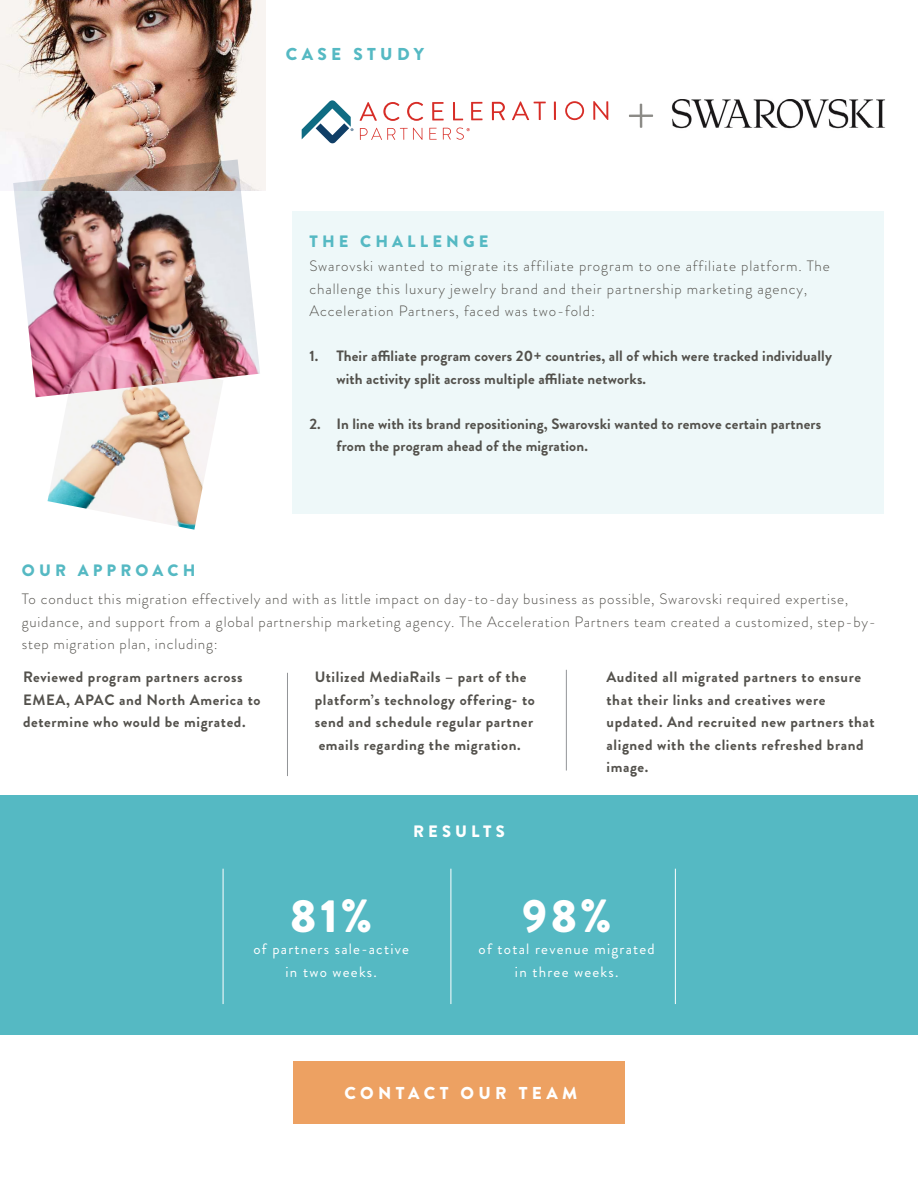
<style>
.page{position:relative;width:918px;height:1188px;background:#fff}
.page>*{position:absolute;margin:0;border:0;box-sizing:border-box;transform-origin:0 0}
.t1{font:300 58.8px "Brandon Grotesque";color:#8c8b87}
.t2{font:900 46.5px "Brandon Grotesque";color:#fff}
.t3{font:900 17.25px "Brandon Grotesque";letter-spacing:.25em;color:#fff}
.t4{font:900 17.25px "Brandon Grotesque";letter-spacing:.25em;color:#55b9c3}
.t5{font:900 16.5px "Brandon Grotesque";letter-spacing:.25em;color:#55b9c3}
.t6{font:900 16.5px "Brandon Grotesque";letter-spacing:.25em;color:#fff}
.t7{font:300 15px/22.5px "Brandon Grotesque";letter-spacing:.05em;color:#53514c}
.t8{font:700 15px/22.5px "Brandon Grotesque";letter-spacing:.04em;color:#53514c}
.t9{font:700 15px/22.5px "Brandon Grotesque";letter-spacing:.01em;color:#53514c}
.t10{font:15px/22.5px "Brandon Grotesque";letter-spacing:.08em;color:#fff;text-align:center}
</style>
<div class="page">
<div style="left:0;top:795px;width:918px;height:240px;background:#55b9c3"></div>
<div style="left:292px;top:212px;width:592px;height:302px;background:#eef8f9"></div>
<img style="left:0;top:0;width:266px;height:191px">
<img style="left:48px;top:397px;width:172px;height:133px">
<hr style="left:451px;top:869px;width:1px;height:135px;background:#fff">
<hr style="left:675px;top:869px;width:1px;height:135px;background:#fff">
<img style="left:13px;top:159px;width:247px;height:238px">
<div style="left:293px;top:1061px;width:332px;height:63px;background:#eda162"></div>
<hr style="left:287px;top:673px;width:1px;height:103px;background:#939598">
<svg style="left:360px;top:102px;width:17px;height:19px"></svg>
<svg style="left:383px;top:102px;width:17px;height:19px"></svg>
<svg style="left:407px;top:102px;width:16px;height:19px"></svg>
<svg style="left:432px;top:102px;width:12px;height:18px"></svg>
<svg style="left:453px;top:102px;width:10px;height:18px"></svg>
<svg style="left:471px;top:102px;width:12px;height:18px"></svg>
<svg style="left:492px;top:102px;width:13px;height:18px"></svg>
<svg style="left:512px;top:101px;width:34px;height:19px"></svg>
<svg style="left:554px;top:102px;width:2px;height:18px"></svg>
<svg style="left:565px;top:101px;width:19px;height:19px"></svg>
<svg style="left:593px;top:101px;width:15px;height:19px"></svg>
<svg style="left:360px;top:128px;width:62px;height:12px"></svg>
<svg style="left:429px;top:128px;width:8px;height:12px"></svg>
<svg style="left:443px;top:128px;width:27px;height:12px"></svg>
<svg style="left:302px;top:100px;width:51px;height:43px"></svg>
<hr style="left:223px;top:869px;width:1px;height:135px;background:#fff">
<hr style="left:566px;top:670px;width:1px;height:101px;background:#939598">
<img style="left:671px;top:99px;width:215px;height:30px">
<p class="t4" style="left:286px;top:41px;width:139px">CASE STUDY</p>
<p class="t5" style="left:309px;top:229px;width:180px">THE CHALLENGE</p>
<h1 class="t1" style="left:626px;top:76px;width:32px">+</h1>
<p class="t5" style="left:22px;top:559px;width:175px">OUR APPROACH</p>
<p class="t7" style="left:309px;top:255px;width:522px">Swarovski wanted to migrate its affiliate program to one affiliate platform. The challenge this luxury jewelry brand and their partnership marketing agency,<br>Acceleration Partners, faced was two-fold:</p>
<p class="t9" style="left:336px;top:345px;width:497px;text-indent:-27px">1. Their affiliate program covers 20+ countries, all of which were tracked individually with activity split across multiple affiliate networks.</p>
<p class="t9" style="left:336px;top:413px;width:486px;text-indent:-27px">2. In line with its brand repositioning, Swarovski wanted to remove certain partners from the program ahead of the migration.</p>
<p class="t7" style="left:22px;top:588px;width:856px">To conduct this migration effectively and with as little impact on day-to-day business as possible, Swarovski required expertise, guidance, and support from a global partnership marketing agency. The Acceleration Partners team created a customized, step-by&shy;step migration plan, including:</p>
<p class="t8" style="left:23px;top:666px;width:239px">Reviewed program partners across<br>EMEA, APAC and North America to determine who would be migrated.</p>
<p class="t8" style="left:315px;top:666px;width:222px">Utilized MediaRails – part of the platform’s technology offering- to send and schedule regular partner emails regarding the migration.</p>
<p class="t8" style="left:607px;top:666px;width:270px">Audited all migrated partners to ensure that their links and creatives were updated. And recruited new partners that aligned with the clients refreshed brand image.</p>
<p class="t6" style="left:413px;top:819px;width:93px">RESULTS</p>
<h2 class="t2" style="left:290px;top:883px;width:83px">81%</h2>
<p class="t10" style="left:253px;top:938px;width:157px">of partners sale-active in two weeks.</p>
<h2 class="t2" style="left:522px;top:883px;width:91px">98%</h2>
<p class="t10" style="left:479px;top:938px;width:178px">of total revenue migrated in three weeks.</p>
<p class="t3" style="left:344px;top:1081px;width:234px">CONTACT OUR TEAM</p>
</div>
